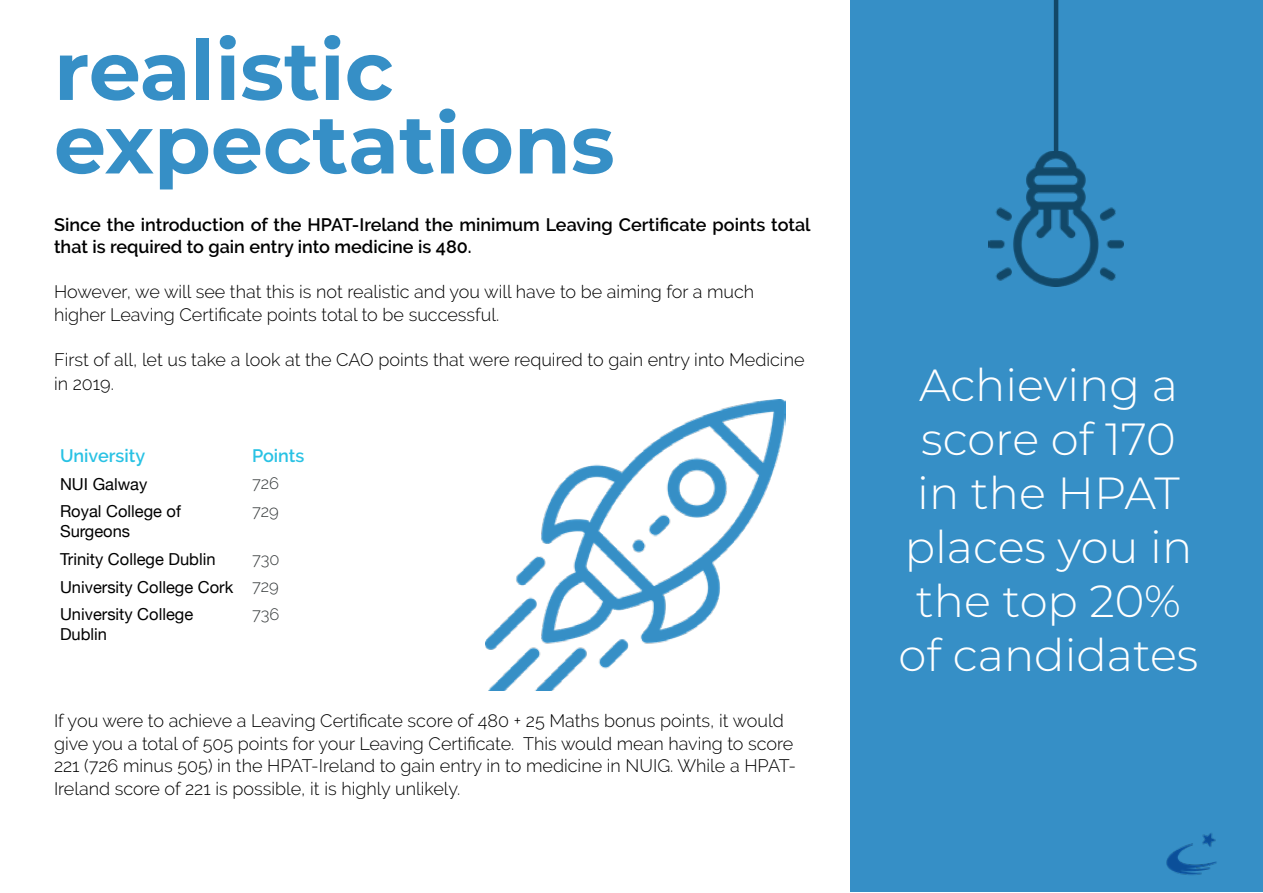
<style>
.page{position:relative;width:1263px;height:893px;background:#fff}
.page>*{position:absolute;margin:0;border:0;box-sizing:border-box;transform-origin:0 0}
.t1{font:700 82.5px/73.5px "Montserrat";color:#368fc6}
.t2{font:300 45px/54px "Montserrat";color:#fff;text-align:center}
.t3{font:300 18px/22.5px "Raleway";color:#000}
.t4{font:600 18px/21.6px "Raleway";color:#000}
.t5{font:600 18px "Raleway";color:#29c2e4}
.t6{font:16.5px/19.8px "Helvetica Neue";color:#000}
.t7{font:300 16.5px "Raleway";color:#35393a}
.s1{font-family:"Raleway";font-weight:300;color:#35393a}
</style>
<div class="page">
<div style="left:850px;top:1px;width:412px;height:891px;background:#368fc6"></div>
<img style="left:988px;top:152px;width:135px;height:135px">
<hr style="left:1054px;top:0;width:4px;height:153px;background:#124868">
<img style="left:486px;top:399px;width:299px;height:291px">
<h1 class="t1" style="left:54px;top:30px;width:562px">realistic expectations</h1>
<p class="t4" style="left:54px;top:214px;width:758px">Since the introduction of the HPAT-Ireland the minimum Leaving Certificate points total that is required to gain entry into medicine is 480.</p>
<p class="t3" style="left:54px;top:280px;width:702px">However, we will see that this is not realistic and you will have to be aiming for a much higher Leaving Certificate points total to be successful.</p>
<p class="t3" style="left:54px;top:347px;width:752px;line-height:24px">First of all, let us take a look at the CAO points that were required to gain entry into Medicine in 2019.</p>
<p class="t5" style="left:60px;top:445px;width:87px">University</p>
<p class="t5" style="left:252px;top:445px;width:54px">Points</p>
<p class="t6" style="left:60px;top:474px;width:89px">NUI Galway</p>
<p class="t7" style="left:252px;top:474px;width:29px">726</p>
<p class="t6" style="left:60px;top:501px;width:122px">Royal College of<br>Surgeons</p>
<p class="t7" style="left:252px;top:502px;width:28px">729</p>
<p class="t6" style="left:60px;top:549px;width:157px">Trinity College Dublin</p>
<p class="t7" style="left:252px;top:549px;width:29px">730</p>
<p class="t6" style="left:60px;top:573px;width:220px;line-height:27.8px">University College Cork <span class="s1">729<br></span>University College</p>
<p class="t6" style="left:60px;top:624px;width:49px">Dublin</p>
<p class="t7" style="left:252px;top:605px;width:29px">736</p>
<p class="t3" style="left:54px;top:710px;width:744px">If you were to achieve a Leaving Certificate score of 480 + 25 Maths bonus points, it would give you a total of 505 points for your Leaving Certificate. This would mean having to score 221 (726 minus 505) in the HPAT-Ireland to gain entry in to medicine in NUIG. While a HPAT-Ireland score of 221 is possible, it is highly unlikely.</p>
<h2 class="t2" style="left:898px;top:356px;width:301px">Achieving a score of 170 in the HPAT places you in the top 20% of candidates</h2>
</div>
